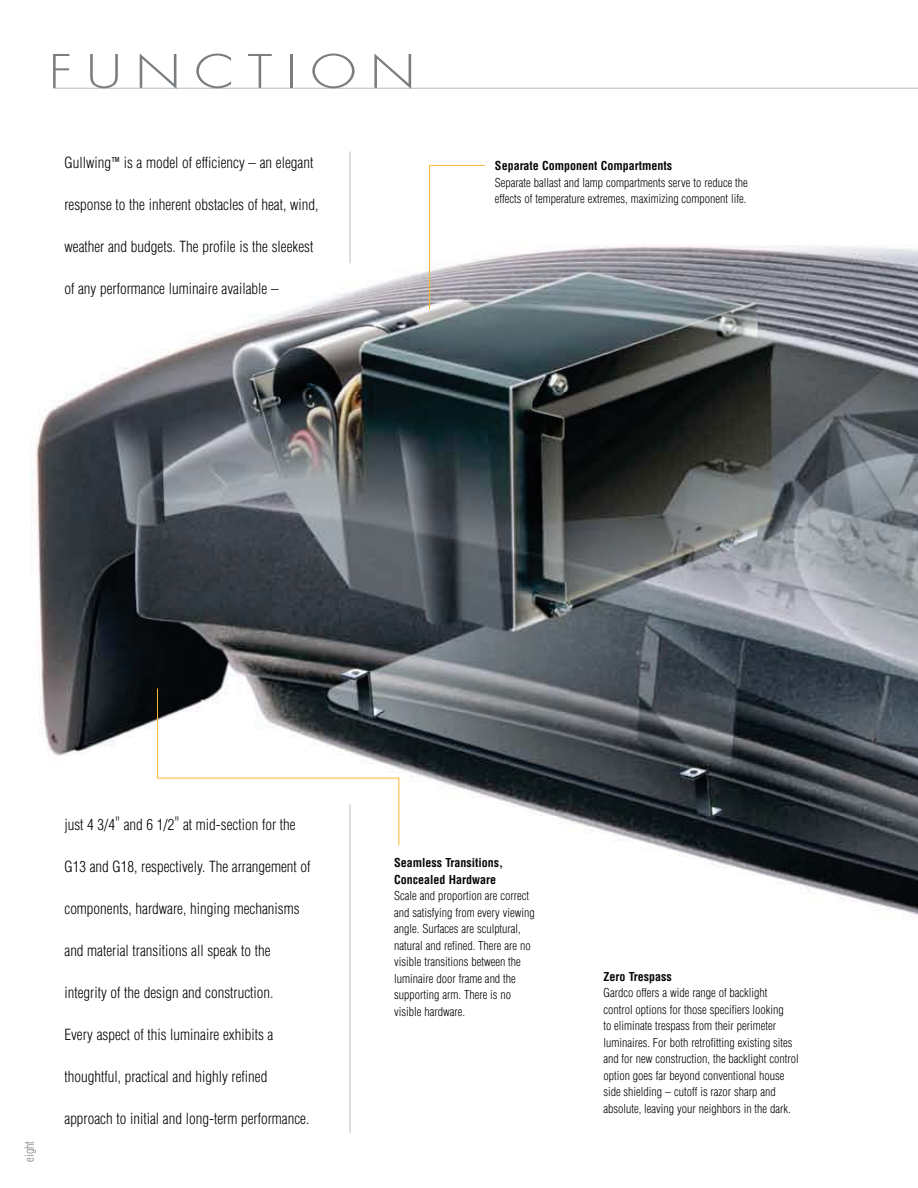
<style>
.page{position:relative;width:918px;height:1188px;background:#fff}
.page>*{position:absolute;margin:0;border:0;box-sizing:border-box;transform-origin:0 0}
.t1{font:300 45px "Futura";letter-spacing:.25em;color:#7b7e81;scale:1.2 1}
.t2{font:300 condensed 15px "Helvetica";color:#030806}
.t3{font:300 condensed 12px/16.5px "Helvetica";color:#030806}
.t4{font:700 condensed 12px/16.5px "Helvetica";color:#030806}
.t5{font:300 condensed 12px "Helvetica";color:#7b7e81}
.s1{font-size:12px}
.s2{font-family:"Futura";font-stretch:normal;font-size:18px}
</style>
<div class="page">
<img style="left:30px;top:211px;width:888px;height:791px">
<hr style="left:350px;top:151px;width:1px;height:112px;background:#bbbbbf">
<hr style="left:350px;top:805px;width:1px;height:328px;background:#bbbbbf">
<hr style="left:429px;top:165px;width:1px;height:144px;background:#fdb635">
<hr style="left:429px;top:165px;width:56px;height:1px;background:#fdb635">
<hr style="left:53px;top:88px;width:865px;height:1px;background:#bbbbbf">
<svg style="left:157px;top:688px;width:243px;height:158px"></svg>
<h1 class="t1" style="left:49px;top:51px;width:307px">FUNCTION</h1>
<p class="t2" style="left:64px;top:156px;width:250px">Gullwing<span class="s1">™</span> is a model of efficiency – an elegant</p>
<p class="t2" style="left:64px;top:198px;width:255px">response to the inherent obstacles of heat, wind,</p>
<p class="t2" style="left:64px;top:240px;width:250px">weather and budgets. The profile is the sleekest</p>
<p class="t2" style="left:64px;top:282px;width:216px">of any performance luminaire available –</p>
<p class="t4" style="left:495px;top:159px;width:179px">Separate Component Compartments</p>
<p class="t3" style="left:495px;top:175px;width:254px">Separate ballast and lamp compartments serve to reduce the effects of temperature extremes, maximizing component life.</p>
<p class="t5" style="left:25px;top:1162px;width:22px;rotate:-90deg">eight</p>
<p class="t2" style="left:64px;top:819px;width:233px">just 4 3/4<span class="s2">"</span> and 6 1/2<span class="s2">"</span> at mid-section for the</p>
<p class="t2" style="left:64px;top:861px;width:248px">G13 and G18, respectively. The arrangement of</p>
<p class="t2" style="left:64px;top:903px;width:237px">components, hardware, hinging mechanisms</p>
<p class="t2" style="left:64px;top:945px;width:208px">and material transitions all speak to the</p>
<p class="t2" style="left:64px;top:987px;width:211px">integrity of the design and construction.</p>
<p class="t2" style="left:64px;top:1029px;width:210px">Every aspect of this luminaire exhibits a</p>
<p class="t2" style="left:64px;top:1071px;width:204px">thoughtful, practical and highly refined</p>
<p class="t2" style="left:64px;top:1113px;width:246px">approach to initial and long-term performance.</p>
<p class="t4" style="left:394px;top:855px;width:111px">Seamless Transitions,<br>Concealed Hardware</p>
<p class="t3" style="left:394px;top:888px;width:142px">Scale and proportion are correct and satisfying from every viewing angle. Surfaces are sculptural, natural and refined. There are no visible transitions between the luminaire door frame and the supporting arm. There is no visible hardware.</p>
<p class="t4" style="left:603px;top:969px;width:70px">Zero Trespass</p>
<p class="t3" style="left:603px;top:985px;width:197px">Gardco offers a wide range of backlight control options for those specifiers looking<br>to eliminate trespass from their perimeter luminaires. For both retrofitting existing sites and for new construction, the backlight control option goes far beyond conventional house side shielding – cutoff is razor sharp and absolute, leaving your neighbors in the dark.</p>
</div>
